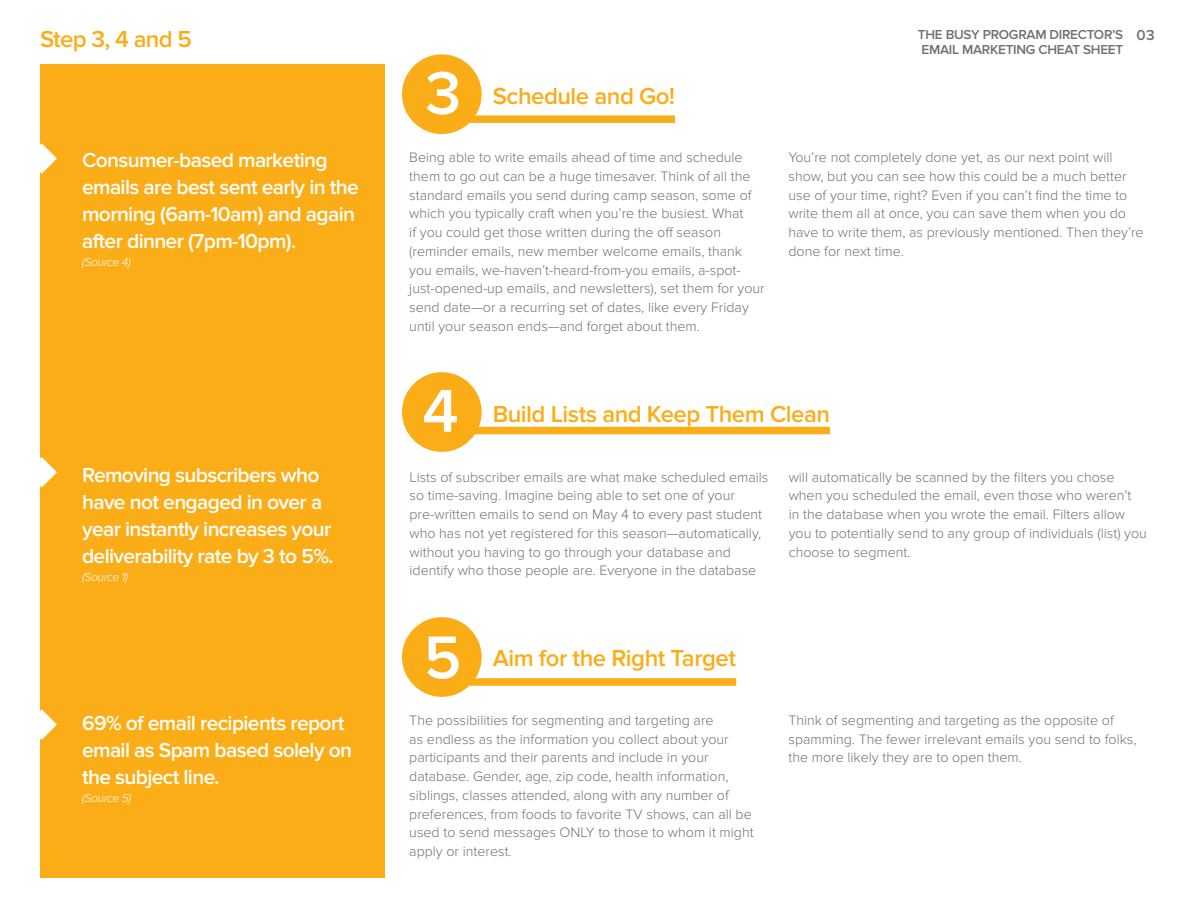
<style>
.page{position:relative;width:1188px;height:918px;background:#fff}
.page>*{position:absolute;margin:0;border:0;box-sizing:border-box;transform-origin:0 0}
.t1{font:600 62.55px "Proxima Nova";color:#fff}
.t2{font:600 24px "Proxima Nova";letter-spacing:-.02em;color:#fbad18}
.t3{font:600 21px/27px "Proxima Nova";letter-spacing:-.03em;color:#fff}
.t4{font:600 15px "Proxima Nova";color:#6f7173}
.t5{font:300 14.25px/18.8px "Proxima Nova";color:#6f7173}
.t6{font:600 13.5px "Proxima Nova";letter-spacing:-.02em;color:#6f7173}
.t7{font:italic 300 12px "Proxima Nova";letter-spacing:-.03em;color:#fff}
</style>
<div class="page">
<div style="left:40px;top:65px;width:345px;height:813px;background:#fbad18"></div>
<svg style="left:40px;top:143px;width:17px;height:31px"></svg>
<svg style="left:40px;top:457px;width:17px;height:31px"></svg>
<svg style="left:40px;top:709px;width:17px;height:31px"></svg>
<div style="left:402px;top:54px;width:80px;height:80px;background:#fbad18;border-radius:50%"></div>
<div style="left:402px;top:372px;width:80px;height:80px;background:#fbad18;border-radius:50%"></div>
<div style="left:456px;top:115px;width:219px;height:8px;background:#fbad18"></div>
<div style="left:456px;top:427px;width:374px;height:7px;background:#fbad18"></div>
<div style="left:402px;top:617px;width:80px;height:80px;background:#fbad18;border-radius:50%"></div>
<div style="left:456px;top:678px;width:280px;height:8px;background:#fbad18"></div>
<h2 class="t2" style="left:40px;top:26px;width:153px">Step 3, 4 and 5</h2>
<p class="t6" style="left:918px;top:27px;width:162px">The Busy Program Directo</p>
<p class="t6" style="left:1104px;top:27px;width:19px">r’s</p>
<p class="t6" style="left:922px;top:42px;width:144px">Email Marketing Cheat</p>
<p class="t6" style="left:1083px;top:42px;width:26px">Sheet</p>
<h1 class="t1" style="left:425px;top:57px;width:37px">3</h1>
<h2 class="t2" style="left:493px;top:82px;width:184px">Schedule and Go!</h2>
<p class="t4" style="left:1137px;top:27px;width:20px">03</p>
<h3 class="t3" style="left:82px;top:147px;width:278px">Consumer-based marketing emails are best sent early in the morning (6am-10am) and again after dinner (7pm-10pm).</h3>
<p class="t7" style="left:82px;top:256px;width:50px">(Source 4)</p>
<h3 class="t3" style="left:82px;top:462px;width:253px">Removing subscribers who have not engaged in over a year instantly increases your deliverability rate by 3 to 5%.</h3>
<p class="t7" style="left:82px;top:570px;width:47px">(Source 1)</p>
<h3 class="t3" style="left:82px;top:710px;width:271px">69% of email recipients report email as Spam based solely on the subject line.</h3>
<p class="t7" style="left:82px;top:792px;width:51px">(Source 5)</p>
<p class="t5" style="left:409px;top:148px;width:357px">Being able to write emails ahead of time and schedule them to go out can be a huge timesaver. Think of all the standard emails you send during camp season, some of which you typically craft when you’re the busiest. What<br>if you could get those written during the off season (reminder emails, new member welcome emails, thank you emails, we-haven’t-heard-from-you emails, a-spot&shy;just-opened-up emails, and newsletters), set them for your send date—or a recurring set of dates, like every Friday until your season ends—and forget about them.</p>
<p class="t5" style="left:788px;top:148px;width:357px">You’re not completely done yet, as our next point will show, but you can see how this could be a much better use of your time, right? Even if you can’t find the time to write them all at once, you can save them when you do have to write them, as previously mentioned. Then they’re done for next time.</p>
<h1 class="t1" style="left:422px;top:375px;width:38px">4</h1>
<h2 class="t2" style="left:493px;top:400px;width:339px">Build Lists and Keep Them Clean</h2>
<p class="t5" style="left:409px;top:468px;width:361px">Lists of subscriber emails are what make scheduled emails so time-saving. Imagine being able to set one of your pre-written emails to send on May 4 to every past student who has not yet registered for this season—automatically, without you having to go through your database and identify who those people are. Everyone in the database</p>
<p class="t5" style="left:789px;top:468px;width:360px">will automatically be scanned by the filters you chose when you scheduled the email, even those who weren’t<br>in the database when you wrote the email. Filters allow you to potentially send to any group of individuals (list) you choose to segment.</p>
<h1 class="t1" style="left:424px;top:621px;width:39px">5</h1>
<h2 class="t2" style="left:493px;top:645px;width:245px">Aim for the Right Target</h2>
<p class="t5" style="left:409px;top:711px;width:346px">The possibilities for segmenting and targeting are<br>as endless as the information you collect about your participants and their parents and include in your database. Gender, age, zip code, health information, siblings, classes attended, along with any number of preferences, from foods to favorite TV shows, can all be used to send messages ONLY to those to whom it might apply or interest.</p>
<p class="t5" style="left:788px;top:711px;width:350px">Think of segmenting and targeting as the opposite of spamming. The fewer irrelevant emails you send to folks, the more likely they are to open them.</p>
</div>
